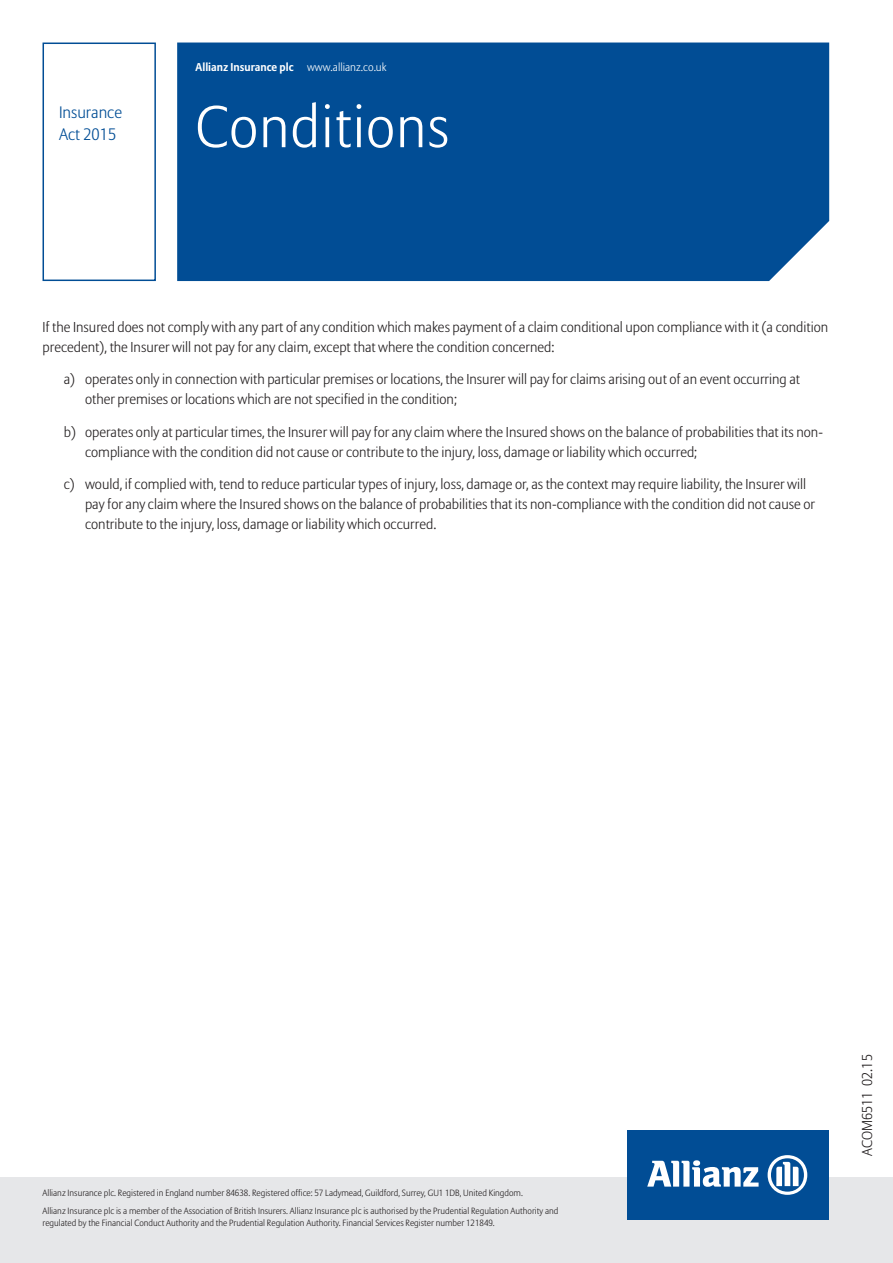
<style>
.page{position:relative;width:893px;height:1263px;background:#fff}
.page>*{position:absolute;margin:0;border:0;box-sizing:border-box;transform-origin:0 0}
.t1{font:300 58.5px "Allianz Sans";letter-spacing:.015em;color:#fff}
.t2{font:300 16.5px/22.5px "Allianz Sans";color:#014d95}
.t3{font:300 14.25px/20px "Allianz Sans";color:#231f20}
.t4{font:700 11.25px "Allianz Sans";color:#fff}
.t5{font:300 9px/18.5px "Allianz Sans";color:#231f20}
.s1{font-weight:300}
</style>
<div class="page">
<div style="left:0;top:1178px;width:893px;height:85px;background:#e6e7e9"></div>
<div style="left:177px;top:43px;width:652px;height:238px;background:#014d95"></div>
<div style="left:43px;top:43px;width:113px;height:238px;border:2px solid #014d95"></div>
<div style="left:627px;top:1130px;width:202px;height:90px;background:#014d95"></div>
<svg style="left:647px;top:1160px;width:112px;height:27px"></svg>
<svg style="left:768px;top:1155px;width:39px;height:40px"></svg>
<p class="t2" style="left:59px;top:102px;width:65px">Insurance<br>Act 2015</p>
<p class="t4" style="left:196px;top:60px;width:192px">Allianz Insurance plc <span class="s1">www.allianz.co.uk</span></p>
<h1 class="t1" style="left:196px;top:92px;width:255px">Conditions</h1>
<p class="t3" style="left:43px;top:317px;width:787px">If the Insured does not comply with any part of any condition which makes payment of a claim conditional upon compliance with it (a condition precedent), the Insurer will not pay for any claim, except that where the condition concerned:</p>
<p class="t3" style="left:85px;top:370px;width:717px;text-indent:-21px">a) operates only in connection with particular premises or locations, the Insurer will pay for claims arising out of an event occurring at other premises or locations which are not specified in the condition;</p>
<p class="t3" style="left:85px;top:422px;width:739px;text-indent:-21px">b) operates only at particular times, the Insurer will pay for any claim where the Insured shows on the balance of probabilities that its non&shy;compliance with the condition did not cause or contribute to the injury, loss, damage or liability which occurred;</p>
<p class="t3" style="left:85px;top:475px;width:731px;text-indent:-21px">c) would, if complied with, tend to reduce particular types of injury, loss, damage or, as the context may require liability, the Insurer will pay for any claim where the Insured shows on the balance of probabilities that its non-compliance with the condition did not cause or contribute to the injury, loss, damage or liability which occurred.</p>
<p class="t5" style="left:43px;top:1184px;width:517px">Allianz Insurance plc. Registered in England number 84638. Registered office: 57 Ladymead, Guildford, Surrey, GU1 1DB, United Kingdom.<br>Allianz Insurance plc is a member of the Association of British Insurers. Allianz Insurance plc is authorised by the Prudential Regulation Authority and</p>
<p class="t5" style="left:43px;top:1214px;width:454px">regulated by the Financial Conduct Authority and the Prudential Regulation Authority. Financial Services Register number 121849.</p>
<p class="t3" style="left:858px;top:1155px;width:103px;rotate:-90deg">ACOM6511 02.15</p>
</div>
